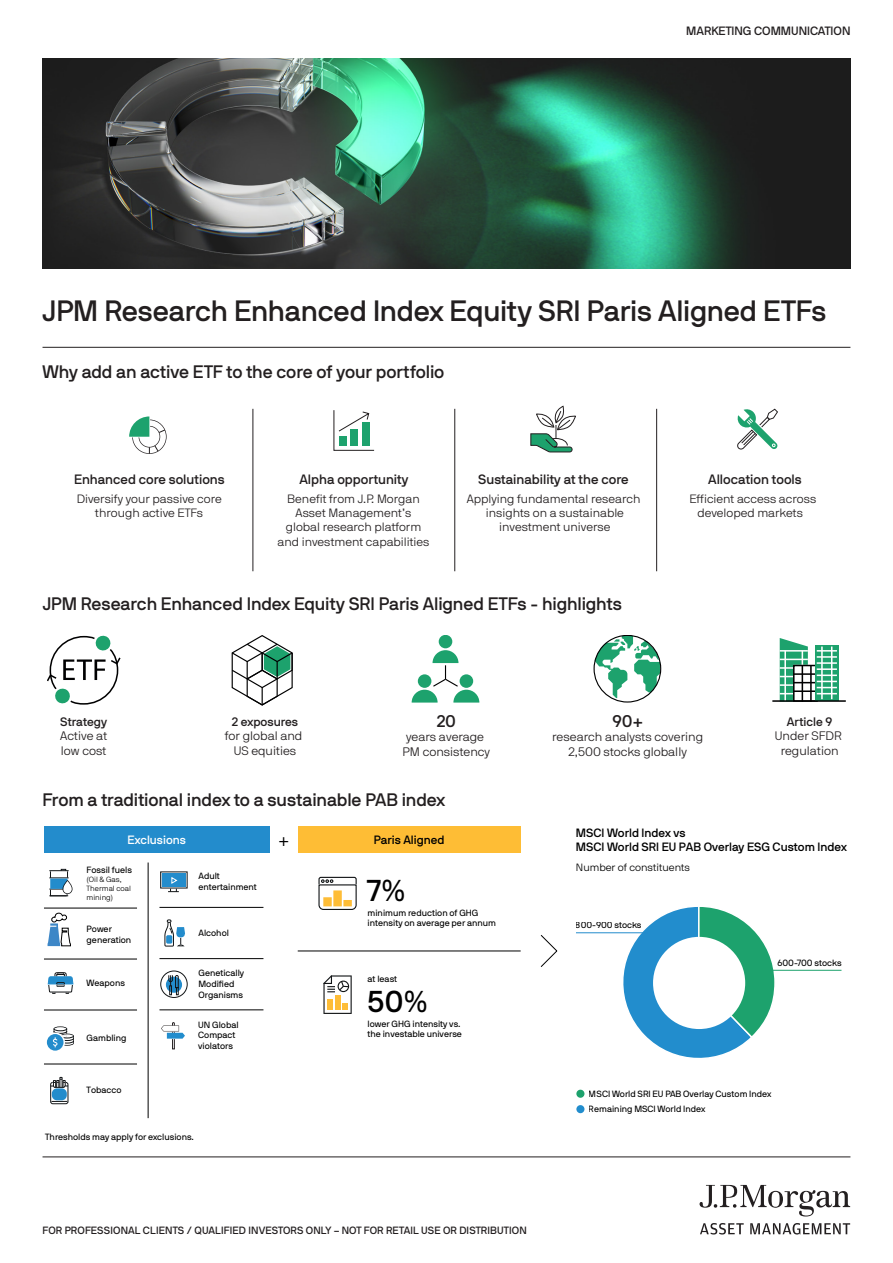
<style>
.page{position:relative;width:893px;height:1263px;background:#fff}
.page>*{position:absolute;margin:0;border:0;box-sizing:border-box;transform-origin:0 0}
.t1{font:30px "JPMAM Pro Med";color:#000001}
.t2{font:29.25px "JPMAM Pro Med";letter-spacing:-.005em;color:#231f20}
.t3{font:18px "JPMAM Pro Med";letter-spacing:-.005em;color:#231f20}
.t4{font:17.4px "JPMAM Pro Lig";color:#000001}
.t5{font:16.8px "JPMAM Pro Med";color:#231f20}
.t6{font:13.5px "JPMAM Pro Med";color:#231f20}
.t7{font:12.3px/14.7px "JPMAM Pro Lig";color:#231f20;text-align:center}
.t8{font:12.3px "JPMAM Pro Med";color:#231f20}
.t9{font:12px/14.4px "JPMAM Pro Lig";color:#231f20;text-align:center}
.t10{font:12px/14.4px "JPMAM Pro Med";color:#000001}
.t11{font:12px "JPMAM Pro Med";color:#231f20}
.t12{font:12px "JPMAM Pro Med";color:#fff}
.t13{font:10.5px "JPMAM Pro Med";letter-spacing:.015em;color:#231f20}
.t14{font:10.5px "JPMAM Pro Lig";color:#000001}
.t15{font:9px/10.8px "JPMAM Pro Reg";color:#000001}
.t16{font:7.5px/9px "JPMAM Pro Lig";color:#000001}
</style>
<div class="page">
<hr style="left:43px;top:347px;width:807px;height:1px;background:#231f20">
<hr style="left:253px;top:409px;width:1px;height:162px;background:#231f20">
<hr style="left:454px;top:409px;width:1px;height:162px;background:#231f20">
<hr style="left:656px;top:409px;width:1px;height:162px;background:#231f20">
<svg style="left:333px;top:410px;width:42px;height:41px"></svg>
<svg style="left:129px;top:416px;width:38px;height:38px"></svg>
<svg style="left:737px;top:408px;width:41px;height:42px"></svg>
<svg style="left:530px;top:406px;width:46px;height:47px"></svg>
<svg style="left:47px;top:635px;width:74px;height:70px"></svg>
<svg style="left:231px;top:635px;width:62px;height:71px"></svg>
<div style="left:439px;top:635px;width:13px;height:13px;background:#1da26d;border-radius:50%"></div>
<svg style="left:412px;top:650px;width:67px;height:52px"></svg>
<svg style="left:593px;top:635px;width:68px;height:67px"></svg>
<div style="left:815px;top:645px;width:23px;height:56px;background:#1da26d"></div>
<svg style="left:780px;top:638px;width:57px;height:62px"></svg>
<hr style="left:817px;top:650px;width:20px;height:2px;background:#fff">
<hr style="left:817px;top:656px;width:20px;height:2px;background:#fff">
<hr style="left:817px;top:662px;width:20px;height:2px;background:#fff">
<hr style="left:831px;top:646px;width:1px;height:53px;background:#fff">
<hr style="left:821px;top:646px;width:2px;height:53px;background:#fff">
<hr style="left:772px;top:700px;width:74px;height:2px;background:#000001">
<img style="left:43px;top:58px;width:807px;height:211px">
<svg style="left:699px;top:1185px;width:151px;height:31px"></svg>
<svg style="left:700px;top:1223px;width:44px;height:11px"></svg>
<svg style="left:750px;top:1223px;width:100px;height:11px"></svg>
<hr style="left:43px;top:1157px;width:807px;height:1px;background:#231f20">
<div style="left:44px;top:827px;width:225px;height:26px;background:#238ccc"></div>
<hr style="left:44px;top:908px;width:93px;height:1px;background:#000001">
<hr style="left:44px;top:959px;width:93px;height:1px;background:#000001">
<hr style="left:44px;top:1009px;width:93px;height:1px;background:#000001">
<div style="left:298px;top:827px;width:223px;height:26px;background:#febd35"></div>
<hr style="left:148px;top:862px;width:1px;height:256px;background:#000001">
<hr style="left:298px;top:950px;width:223px;height:1px;background:#000001">
<svg style="left:323px;top:975px;width:29px;height:39px"></svg>
<svg style="left:318px;top:876px;width:39px;height:34px"></svg>
<div style="left:343px;top:900px;width:9px;height:6px;border:2px solid #febd37"></div>
<div style="left:47px;top:1034px;width:16px;height:17px;background:#238ccc;border-radius:50%"></div>
<svg style="left:52px;top:1026px;width:22px;height:21px"></svg>
<svg style="left:49px;top:869px;width:24px;height:27px"></svg>
<svg style="left:47px;top:972px;width:27px;height:22px"></svg>
<svg style="left:166px;top:976px;width:16px;height:17px"></svg>
<svg style="left:168px;top:975px;width:11px;height:20px"></svg>
<div style="left:160px;top:971px;width:28px;height:27px;border:1px solid #111416;border-radius:50%"></div>
<svg style="left:164px;top:919px;width:21px;height:28px"></svg>
<svg style="left:162px;top:873px;width:24px;height:19px"></svg>
<svg style="left:50px;top:1077px;width:19px;height:27px"></svg>
<hr style="left:159px;top:907px;width:104px;height:1px;background:#000001">
<hr style="left:159px;top:958px;width:104px;height:1px;background:#000001">
<hr style="left:159px;top:1009px;width:104px;height:1px;background:#000001">
<div style="left:576px;top:1105px;width:8px;height:8px;background:#228dcd;border-radius:50%"></div>
<div style="left:576px;top:1090px;width:8px;height:8px;background:#1da26d;border-radius:50%"></div>
<svg style="left:540px;top:935px;width:18px;height:32px"></svg>
<svg style="left:161px;top:1022px;width:24px;height:27px"></svg>
<svg style="left:613px;top:907px;width:163px;height:151px"></svg>
<div style="left:653px;top:937px;width:92px;height:92px;background:#fff;border-radius:50%"></div>
<hr style="left:576px;top:932px;width:72px;height:1px;background:#238ccc">
<hr style="left:753px;top:970px;width:88px;height:1px;background:#1da26d">
<hr style="left:44px;top:1063px;width:93px;height:1px;background:#000001">
<svg style="left:48px;top:912px;width:23px;height:34px"></svg>
<h3 class="t11" style="left:686px;top:24px;width:166px">MARKETING COMMUNICATION</h3>
<h2 class="t2" style="left:43px;top:295px;width:785px">JPM Research Enhanced Index Equity SRI Paris Aligned ETFs</h2>
<h3 class="t3" style="left:43px;top:361px;width:403px">Why add an active ETF to the core of your portfolio</h3>
<h3 class="t6" style="left:74px;top:471px;width:152px">Enhanced core solutions</h3>
<h3 class="t6" style="left:299px;top:471px;width:110px">Alpha opportunity</h3>
<h3 class="t6" style="left:478px;top:471px;width:152px">Sustainability at the core</h3>
<h3 class="t6" style="left:708px;top:471px;width:95px">Allocation tools</h3>
<h3 class="t9" style="left:77px;top:491px;width:146px">Diversify your passive core through active ETFs</h3>
<h3 class="t9" style="left:278px;top:491px;width:153px">Benefit from J.P. Morgan<br>Asset Management’s global research platform and investment capabilities</h3>
<h3 class="t9" style="left:467px;top:491px;width:175px">Applying fundamental research insights on a sustainable investment universe</h3>
<h3 class="t9" style="left:689px;top:491px;width:128px">Efficient access across developed markets</h3>
<h3 class="t3" style="left:43px;top:593px;width:581px">JPM Research Enhanced Index Equity SRI Paris Aligned ETFs - highlights</h3>
<h3 class="t8" style="left:60px;top:714px;width:48px">Strategy</h3>
<h3 class="t7" style="left:60px;top:728px;width:49px;text-align:left">Active at low cost</h3>
<h3 class="t8" style="left:232px;top:714px;width:68px">2 exposures</h3>
<h3 class="t7" style="left:225px;top:728px;width:79px">for global and<br>US equities</h3>
<h3 class="t5" style="left:437px;top:711px;width:21px">20</h3>
<h3 class="t7" style="left:402px;top:729px;width:89px;text-align:left">years average<br>PM consistency</h3>
<h3 class="t3" style="left:43px;top:789px;width:404px">From a traditional index to a sustainable PAB index</h3>
<h3 class="t5" style="left:613px;top:711px;width:32px">90+</h3>
<h3 class="t7" style="left:552px;top:729px;width:153px">research analysts covering<br>2,500 stocks globally</h3>
<h3 class="t8" style="left:787px;top:714px;width:47px">Article 9</h3>
<h3 class="t7" style="left:775px;top:728px;width:68px">Under SFDR regulation</h3>
<h3 class="t12" style="left:128px;top:833px;width:60px">Exclusions</h3>
<h3 class="t4" style="left:278px;top:830px;width:12px">+</h3>
<h3 class="t10" style="left:374px;top:832px;width:72px">Paris Aligned</h3>
<h1 class="t1" style="left:368px;top:873px;width:39px">7%</h1>
<p class="t15" style="left:368px;top:907px;width:130px">minimum reduction of GHG intensity on average per annum</p>
<p class="t15" style="left:87px;top:864px;width:47px">Fossil fuels</p>
<p class="t16" style="left:87px;top:875px;width:46px">(Oil &amp; Gas,<br>Thermal coal mining)</p>
<p class="t15" style="left:198px;top:871px;width:60px">Adult entertainment</p>
<p class="t15" style="left:87px;top:923px;width:46px">Power generation</p>
<p class="t15" style="left:198px;top:927px;width:32px">Alcohol</p>
<p class="t15" style="left:87px;top:977px;width:40px">Weapons</p>
<p class="t15" style="left:198px;top:968px;width:47px">Genetically<br>Modified<br>Organisms</p>
<p class="t15" style="left:87px;top:1033px;width:41px">Gambling</p>
<p class="t15" style="left:87px;top:1085px;width:37px">Tobacco</p>
<p class="t15" style="left:198px;top:1019px;width:42px">UN Global<br>Compact violators</p>
<p class="t15" style="left:45px;top:1132px;width:150px">Thresholds may apply for exclusions.</p>
<p class="t15" style="left:368px;top:973px;width:31px">at least</p>
<h1 class="t1" style="left:368px;top:984px;width:62px">50%</h1>
<p class="t15" style="left:368px;top:1018px;width:96px">lower GHG intensity vs. the investable universe</p>
<p class="t13" style="left:43px;top:1224px;width:486px">FOR PROFESSIONAL CLIENTS / QUALIFIED INVESTORS ONLY – NOT FOR RETAIL USE OR DISTRIBUTION</p>
<h3 class="t10" style="left:576px;top:825px;width:272px">MSCI World Index vs<br>MSCI World SRI EU PAB Overlay ESG Custom Index</h3>
<p class="t14" style="left:576px;top:861px;width:115px">Number of constituents</p>
<p class="t15" style="left:576px;top:920px;width:67px">800-900 stocks</p>
<p class="t15" style="left:778px;top:957px;width:65px">600-700 stocks</p>
<p class="t15" style="left:589px;top:1088px;width:184px">MSCI World SRI EU PAB Overlay Custom Index</p>
<p class="t15" style="left:589px;top:1103px;width:118px">Remaining MSCI World Index</p>
</div>
